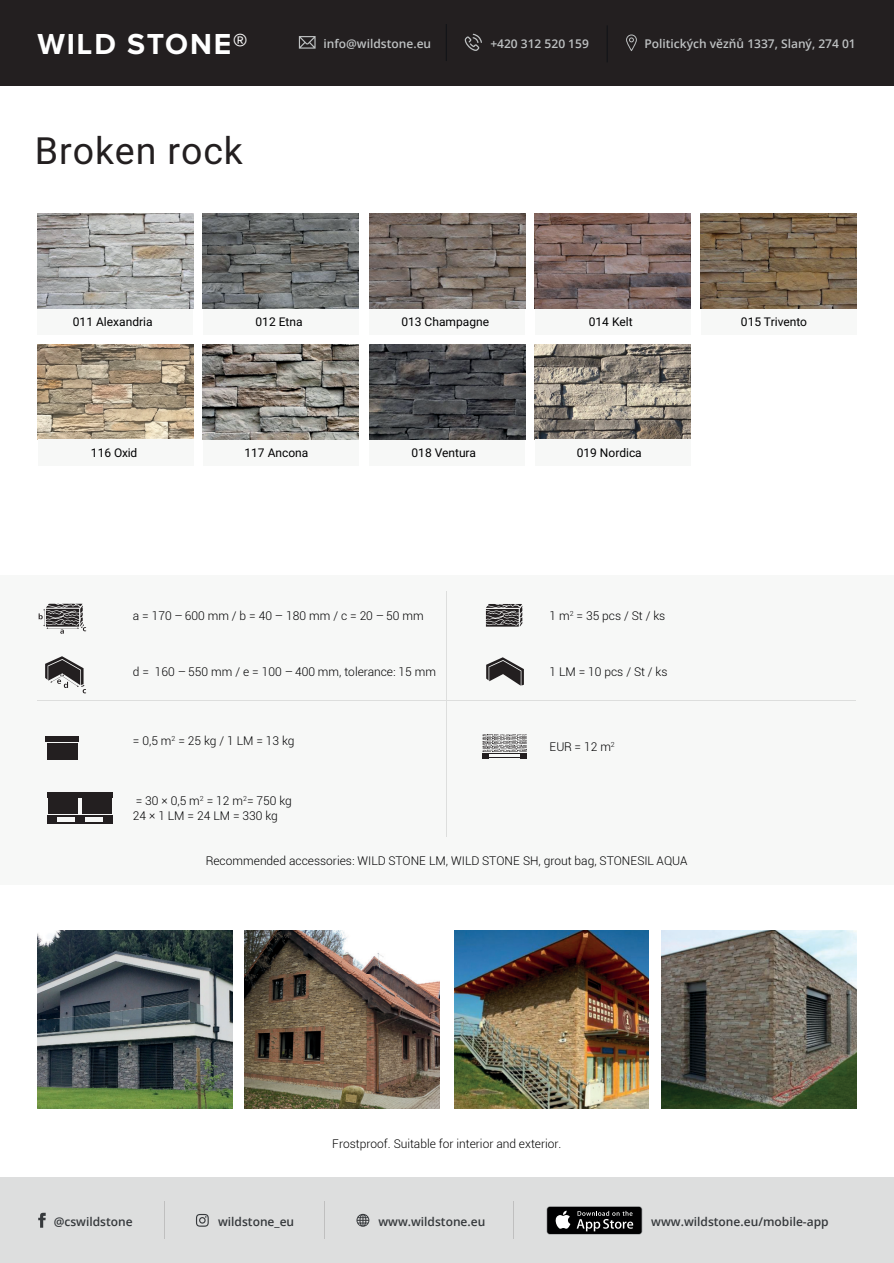
<style>
.page{position:relative;width:894px;height:1263px;background:#fff}
.page>*{position:absolute;margin:0;border:0;box-sizing:border-box;transform-origin:0 0}
.t1{font:37.5px "Roboto";letter-spacing:.025em;color:#231f20}
.t2{font:700 30px "Proxima Nova";letter-spacing:.06em;color:#fff}
.t3{font:300 12px/14.4px "Roboto";color:#000001}
.t4{font:12px "Roboto";color:#000001}
.t5{font:600 12px "Open Sans";color:#36393c}
.t6{font:600 12px "Open Sans";color:#bec1c2}
</style>
<div class="page">
<div style="left:0;top:575px;width:893px;height:310px;background:#f7f8f7"></div>
<svg style="left:485px;top:604px;width:37px;height:23px"></svg>
<svg style="left:486px;top:657px;width:37px;height:29px"></svg>
<div style="left:48px;top:798px;width:30px;height:16px;background:#231f20"></div>
<div style="left:82px;top:798px;width:29px;height:16px;background:#231f20"></div>
<div style="left:47px;top:792px;width:32px;height:5px;background:#231f20"></div>
<hr style="left:47px;top:815px;width:66px;height:2px;background:#231f20">
<div style="left:47px;top:816px;width:9px;height:8px;background:#231f20"></div>
<div style="left:104px;top:816px;width:9px;height:8px;background:#231f20"></div>
<div style="left:75px;top:816px;width:10px;height:8px;background:#231f20"></div>
<hr style="left:47px;top:822px;width:66px;height:2px;background:#231f20">
<div style="left:81px;top:792px;width:32px;height:5px;background:#231f20"></div>
<svg style="left:39px;top:604px;width:47px;height:30px"></svg>
<svg style="left:45px;top:656px;width:41px;height:37px"></svg>
<div style="left:47px;top:743px;width:30px;height:16px;background:#231f20"></div>
<div style="left:46px;top:736px;width:33px;height:6px;background:#231f20"></div>
<hr style="left:38px;top:700px;width:817px;height:1px;background:#dddedd">
<hr style="left:446px;top:591px;width:1px;height:246px;background:#dddedd">
<svg style="left:482px;top:734px;width:44px;height:24px"></svg>
<img style="left:454px;top:930px;width:194px;height:178px">
<img style="left:661px;top:930px;width:194px;height:178px">
<img style="left:38px;top:930px;width:194px;height:178px">
<img style="left:245px;top:930px;width:194px;height:178px">
<div style="left:0;top:0;width:893px;height:85px;background:#231f20"></div>
<svg style="left:464px;top:34px;width:18px;height:17px"></svg>
<svg style="left:299px;top:36px;width:16px;height:13px"></svg>
<svg style="left:626px;top:34px;width:10px;height:17px"></svg>
<hr style="left:446px;top:24px;width:1px;height:37px;background:#0f1216">
<hr style="left:606px;top:25px;width:1px;height:37px;background:#0f1216">
<div style="left:0;top:1178px;width:893px;height:85px;background:#dddede"></div>
<hr style="left:164px;top:1202px;width:1px;height:37px;background:#bfbfbf">
<hr style="left:324px;top:1202px;width:1px;height:37px;background:#bfbfbf">
<hr style="left:513px;top:1202px;width:1px;height:37px;background:#bfbfbf">
<svg style="left:38px;top:1213px;width:8px;height:15px"></svg>
<svg style="left:196px;top:1214px;width:13px;height:13px"></svg>
<svg style="left:356px;top:1214px;width:13px;height:13px"></svg>
<svg style="left:546px;top:1206px;width:96px;height:28px"></svg>
<div style="left:547px;top:1207px;width:94px;height:27px;background:#000001;border-radius:3px"></div>
<svg style="left:555px;top:1211px;width:15px;height:18px"></svg>
<svg style="left:576px;top:1211px;width:57px;height:20px"></svg>
<div style="left:38px;top:308px;width:155px;height:27px;background:#f7f8f7"></div>
<div style="left:203px;top:308px;width:155px;height:27px;background:#f7f8f7"></div>
<div style="left:369px;top:308px;width:156px;height:27px;background:#f7f8f7"></div>
<div style="left:700px;top:308px;width:156px;height:27px;background:#f7f8f7"></div>
<div style="left:203px;top:439px;width:155px;height:27px;background:#f7f8f7"></div>
<div style="left:369px;top:439px;width:156px;height:27px;background:#f7f8f7"></div>
<div style="left:534px;top:308px;width:156px;height:27px;background:#f7f8f7"></div>
<img style="left:38px;top:213px;width:155px;height:95px">
<img style="left:203px;top:213px;width:155px;height:95px">
<img style="left:369px;top:213px;width:156px;height:95px">
<img style="left:369px;top:308px;width:156px;height:1px">
<img style="left:534px;top:213px;width:156px;height:95px">
<img style="left:700px;top:213px;width:156px;height:95px">
<img style="left:203px;top:344px;width:155px;height:95px">
<img style="left:369px;top:344px;width:156px;height:95px">
<img style="left:534px;top:344px;width:156px;height:95px">
<img style="left:38px;top:344px;width:155px;height:95px">
<div style="left:38px;top:439px;width:155px;height:27px;background:#f7f8f7"></div>
<div style="left:534px;top:439px;width:156px;height:27px;background:#f7f8f7"></div>
<h2 class="t2" style="left:38px;top:30px;width:212px">WILD STONE®</h2>
<p class="t6" style="left:323px;top:38px;width:109px">info@wildstone.eu</p>
<p class="t6" style="left:490px;top:38px;width:100px">+420 312 520 159</p>
<p class="t6" style="left:644px;top:38px;width:213px">Politických vězňů 1337, Slaný, 274 01</p>
<h1 class="t1" style="left:35px;top:135px;width:209px">Broken rock</h1>
<p class="t4" style="left:73px;top:317px;width:81px">011 Alexandria</p>
<p class="t4" style="left:255px;top:317px;width:49px">012 Etna</p>
<p class="t4" style="left:401px;top:317px;width:89px">013 Champagne</p>
<p class="t4" style="left:740px;top:317px;width:68px">015 Trivento</p>
<p class="t4" style="left:588px;top:317px;width:45px">014 Kelt</p>
<p class="t4" style="left:91px;top:448px;width:48px">116 Oxid</p>
<p class="t4" style="left:244px;top:448px;width:65px">117 Ancona</p>
<p class="t4" style="left:411px;top:448px;width:66px">018 Ventura</p>
<p class="t4" style="left:576px;top:448px;width:66px">019 Nordica</p>
<p class="t3" style="left:133px;top:610px;width:292px">a=170–600mm/b=40–180mm/c=20–50mm</p>
<p class="t3" style="left:133px;top:666px;width:305px">d = 160 – 550 mm / e = 100 – 400 mm, tolerance: 15 mm</p>
<p class="t3" style="left:133px;top:735px;width:163px">=0,5m<sup>2</sup> =25kg/1LM=13kg</p>
<p class="t3" style="left:133px;top:795px;width:160px">= 30 × 0,5 m<sup>2</sup> = 12 m<sup>2</sup>= 750 kg<br>24×1LM=24LM=330kg</p>
<p class="t3" style="left:549px;top:610px;width:117px">1m<sup>2</sup> =35pcs/St/ks</p>
<p class="t3" style="left:549px;top:666px;width:119px">1LM=10pcs/St/ks</p>
<p class="t3" style="left:549px;top:740px;width:67px">EUR = 12 m<sup>2</sup></p>
<p class="t3" style="left:206px;top:855px;width:483px">Recommended accessories: WILD STONE LM, WILD STONE SH, grout bag, STONESIL AQUA</p>
<p class="t3" style="left:332px;top:1137px;width:230px">Frostproof. Suitable for interior and exterior.</p>
<p class="t5" style="left:54px;top:1216px;width:80px">@cswildstone</p>
<p class="t5" style="left:218px;top:1216px;width:78px">wildstone_eu</p>
<p class="t5" style="left:378px;top:1216px;width:108px">www.wildstone.eu</p>
<p class="t5" style="left:651px;top:1216px;width:179px">www.wildstone.eu/mobile-app</p>
</div>
